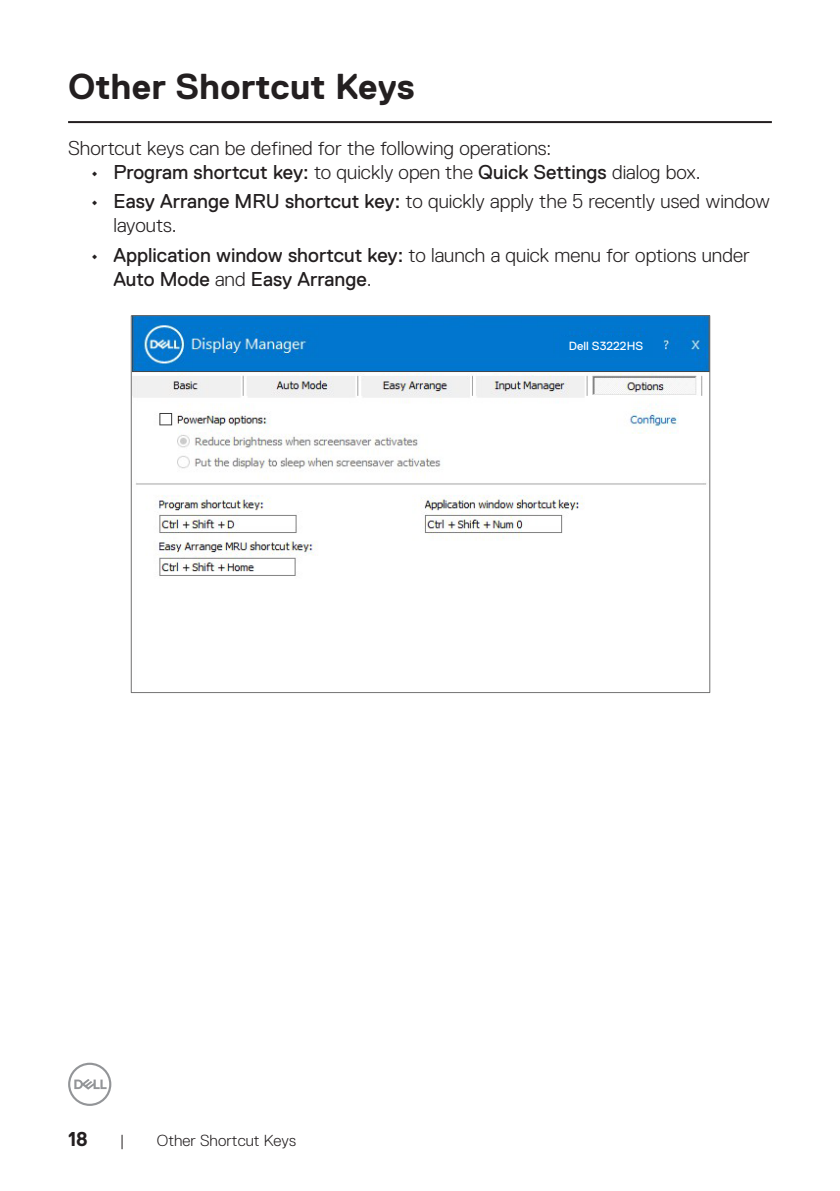
<style>
.page{position:relative;width:840px;height:1191px;background:#fff}
.page>*{position:absolute;margin:0;border:0;box-sizing:border-box;transform-origin:0 0}
.Head_1{font:700 36px "Dell Replica";color:#231f20}
.t1{font:20px/24px "Dell Replica";color:#231f20}
.Paragraph{font:300 20px/24px "Dell Replica";color:#231f20}
.t2{font:700 20px "Dell Replica";color:#231f20}
.t3{font:300 16px "Dell Replica";color:#231f20}
.t4{font:11.8px "Dell Replica";color:#fff;scale:1.04 1}
.s1{font-weight:300}
.s2{font-weight:400}
</style>
<div class="page">
<svg style="left:68px;top:1062px;width:43px;height:44px"></svg>
<hr style="left:68px;top:121px;width:703px;height:2px;background:#231f20">
<img style="left:133px;top:317px;width:574px;height:259px">
<div style="left:558px;top:337px;width:94px;height:19px;background:#0076ce"></div>
<p class="Head_1" style="left:68px;top:66px;width:348px">Other Shortcut Keys</p>
<p class="Paragraph" style="left:68px;top:136px;width:484px">Shortcut keys can be defined for the following operations:</p>
<p class="t1" style="left:91px;top:160px;width:611px">• Program shortcut key: <span class="s1">to quickly open the</span> Quick Settings <span class="s1">dialog box.</span></p>
<p class="Paragraph" style="left:113px;top:190px;width:657px;text-indent:-23px"><span class="s2">• Easy Arrange MRU shortcut key:</span> to quickly apply the 5 recently used window layouts.</p>
<p class="t1" style="left:113px;top:243px;width:637px;text-indent:-23px">• Application window shortcut key: <span class="s1">to launch a quick menu for options under<br></span>Auto Mode <span class="s1">and</span> Easy Arrange<span class="s1">.</span></p>
<p class="t4" style="left:568px;top:339px;width:73px">Dell S3222HS</p>
<p class="t2" style="left:68px;top:1127px;width:21px">18</p>
<p class="t3" style="left:120px;top:1131px;width:6px">|</p>
<p class="t3" style="left:157px;top:1131px;width:141px">Other Shortcut Keys</p>
</div>
